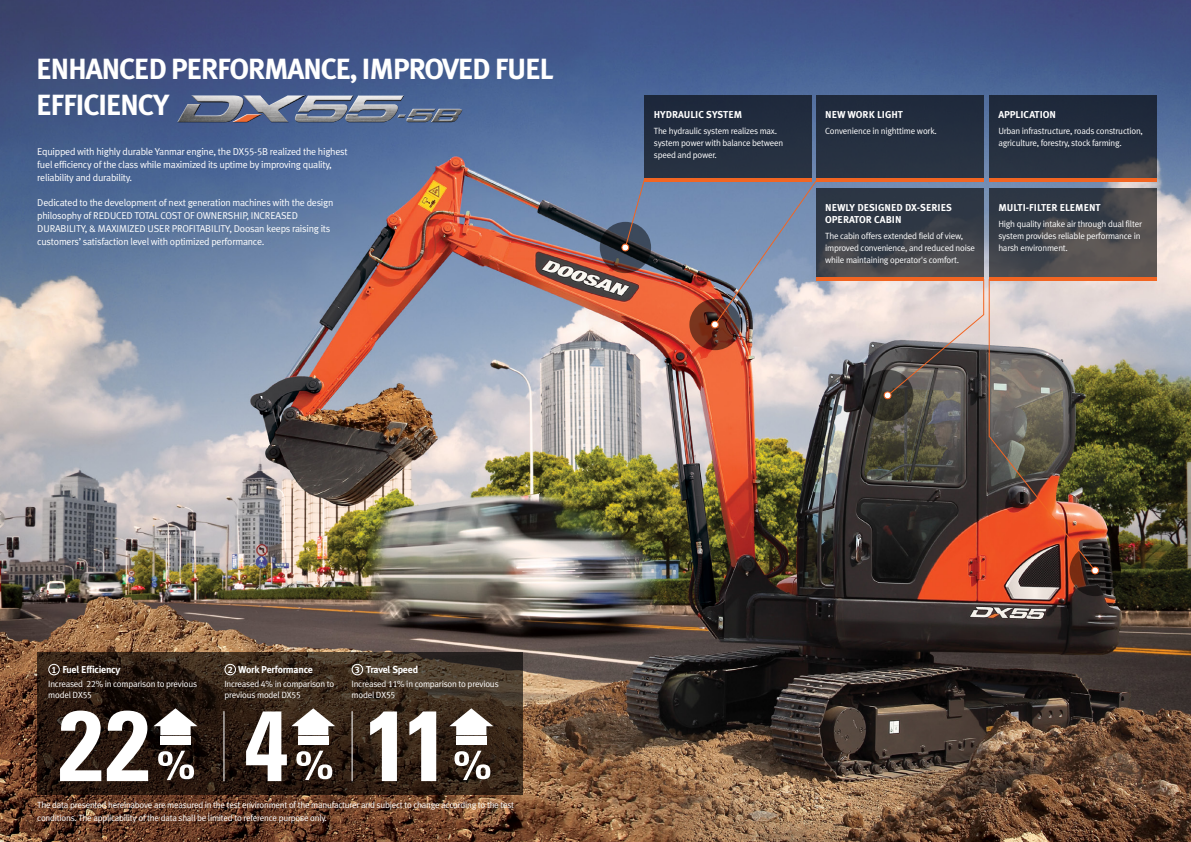
<style>
.page{position:relative;width:1191px;height:842px;background:#fff}
.page>*{position:absolute;margin:0;border:0;box-sizing:border-box;transform-origin:0 0}
.t1{font:700 condensed 99.7px "Univers";color:#fff}
.t2{font:700 condensed 40.2px "Univers";color:#fff;scale:1.25 1}
.t3{font:700 29.2px/36px "Meta Plus Lining";letter-spacing:-.045em;color:#fff}
.t4{font:10px/13px "Meta Plus Lining Normal";letter-spacing:-.025em;color:#fff}
.t5{font:700 10px/12px "Meta Plus Lining";letter-spacing:-.01em;color:#fff}
.t6{font:9px/12px "Meta Plus Lining Normal";letter-spacing:-.025em;color:#fff}
.s1{font-family:"Meta Plus Bold Caps";font-weight:400;font-size:9.3px}
</style>
<div class="page">
<img style="left:0;top:0;width:1191px;height:842px">
<h3 class="t3" style="left:36px;top:51px;width:519px">ENHANCED PERFORMANCE, IMPROVED FUEL<br>EFFICIENCY</h3>
<p class="t4" style="left:37px;top:145px;width:312px">Equipped with highly durable Yanmar engine, the DX55-5B realized the highest fuel efficiency of the class while maximized its uptime by improving quality, reliability and durability.</p>
<p class="t4" style="left:37px;top:196px;width:298px">Dedicated to the development of next generation machines with the design philosophy of REDUCED TOTAL COST OF OWNERSHIP, INCREASED DURABILITY, &amp; MAXIMIZED USER PROFITABILITY, Doosan keeps raising its customers’ satisfaction level with optimized performance.</p>
<p class="t5" style="left:654px;top:109px;width:90px">HYDRAULI C SYSTE M</p>
<p class="t6" style="left:654px;top:125px;width:131px">The hydraulic system realizes max. system power with balance between speed and power.</p>
<p class="t5" style="left:825px;top:109px;width:8px">NEW</p>
<p class="t5" style="left:847px;top:109px;width:55px">WORK LIGHT</p>
<p class="t6" style="left:825px;top:125px;width:113px">Convenience in nighttime work.</p>
<p class="t5" style="left:998px;top:109px;width:59px">APPLICATION</p>
<p class="t6" style="left:998px;top:125px;width:146px">Urban infrastructure, roads construction, agriculture, forestry, stock farming.</p>
<p class="t5" style="left:825px;top:202px;width:118px;text-indent:20px">LY DESIGNED DX-SERIES<br>OPE RATOR CABI N</p>
<p class="t6" style="left:825px;top:230px;width:151px">The cabin offers extended field of view, improved convenience, and reduced noise while maintaining operator's comfort.</p>
<p class="t5" style="left:825px;top:202px;width:8px">NEW</p>
<p class="t5" style="left:998px;top:202px;width:102px">MULTI-FI LTER ELEMENT</p>
<p class="t6" style="left:998px;top:218px;width:145px">High quality intake air through dual filter system provides reliable performance in harsh environment.</p>
<p class="t5" style="left:228px;top:663px;width:87px"><span class="s1">2</span> WORK PERFORMANCE</p>
<p class="t5" style="left:355px;top:663px;width:65px"><span class="s1">3</span> TRAVEL SPEED</p>
<h1 class="t1" style="left:244px;top:684px;width:46px">4</h1>
<p class="t5" style="left:52px;top:663px;width:70px"><span class="s1">1</span> FUEL EFFICIENCY</p>
<p class="t6" style="left:48px;top:678px;width:150px;line-height:11px">Increased 22% in comparison to previous model DX55</p>
<p class="t6" style="left:224px;top:678px;width:111px;line-height:11px">Increased 4% in comparison to previous model DX55</p>
<p class="t6" style="left:351px;top:678px;width:149px;line-height:11px">Increased 11% in comparison to previous model DX55</p>
<h1 class="t1" style="left:59px;top:684px;width:93px">22</h1>
<h1 class="t1" style="left:365px;top:684px;width:85px">11</h1>
<h2 class="t2" style="left:295px;top:740px;width:33px">%</h2>
<p class="t6" style="left:37px;top:798px;width:478px;line-height:13px">The data presented hereinabove are measured in the test environment of the manufacturer and subject to change according to the test conditions. The applicability of the data shall be limited to reference purpose only.</p>
<h2 class="t2" style="left:156px;top:740px;width:33px">%</h2>
<h2 class="t2" style="left:453px;top:740px;width:33px">%</h2>
</div>
